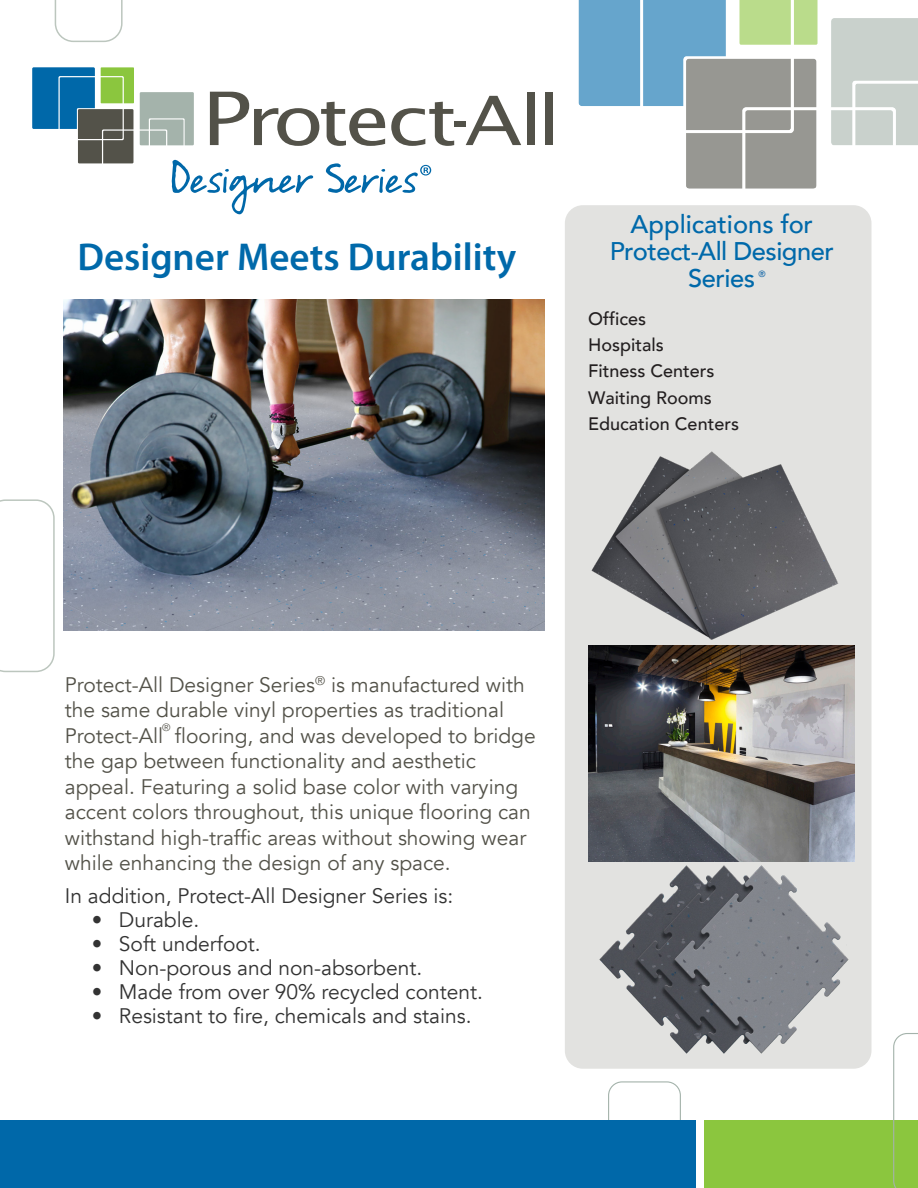
<style>
.page{position:relative;width:918px;height:1188px;background:#fff}
.page>*{position:absolute;margin:0;border:0;box-sizing:border-box;transform-origin:0 0}
.t1{font:600 39px "Myriad Pro";color:#0069aa}
.t2{font:500 25.5px/27px "Avenir";letter-spacing:-.02em;color:#0069aa;text-align:center}
.Paragraph_Style_1{font:21px/25.5px "Avenir";color:#535249}
.Paragraph_Style_1-2{font:21px "Avenir";color:#333}
.Body{font:500 18px "Avenir";color:#231f20}
.Paragraph_Style_1-3{font:10.5px "Avenir";color:#535249}
.t3{font:500 9px "Avenir";color:#1467a8}
</style>
<div class="page">
<img style="left:578px;top:0;width:340px;height:208px">
<div style="left:608px;top:1081px;width:73px;height:79px;border:1px solid #a4b3ab;border-radius:13px"></div>
<div style="left:565px;top:205px;width:306px;height:864px;background:#e2e2e0;border-radius:18px"></div>
<svg style="left:0;top:499px;width:55px;height:173px"></svg>
<img style="left:590px;top:861px;width:265px;height:193px">
<img style="left:588px;top:645px;width:267px;height:216px">
<img style="left:64px;top:300px;width:481px;height:330px">
<img style="left:591px;top:451px;width:248px;height:188px">
<svg style="left:140px;top:92px;width:54px;height:53px;background:#a9b7af"></svg>
<svg style="left:32px;top:67px;width:102px;height:96px"></svg>
<svg style="left:210px;top:92px;width:244px;height:54px"></svg>
<div style="left:454px;top:121px;width:12px;height:5px;background:#535249"></div>
<svg style="left:466px;top:96px;width:55px;height:49px"></svg>
<div style="left:527px;top:93px;width:8px;height:52px;background:#535249"></div>
<div style="left:545px;top:93px;width:8px;height:52px;background:#535249"></div>
<svg style="left:172px;top:160px;width:141px;height:54px"></svg>
<svg style="left:326px;top:163px;width:105px;height:30px"></svg>
<div style="left:704px;top:1120px;width:214px;height:68px;background:#8bc63e"></div>
<div style="left:0;top:1120px;width:695px;height:68px;background:#0068a9"></div>
<svg style="left:893px;top:1033px;width:25px;height:155px"></svg>
<svg style="left:55px;top:0;width:68px;height:42px"></svg>
<p class="t1" style="left:77px;top:232px;width:440px">Designer Meets Durability</p>
<p class="t2" style="left:610px;top:210px;width:226px">Applications for<br>Protect-All Designer<br>Series</p>
<p class="Body" style="left:588px;top:303px;width:59px">Offices</p>
<p class="Body" style="left:588px;top:329px;width:77px">Hospitals</p>
<p class="Body" style="left:588px;top:356px;width:128px">Fitness Centers</p>
<p class="Body" style="left:588px;top:382px;width:125px">Waiting Rooms</p>
<p class="Body" style="left:588px;top:408px;width:152px">Education Centers</p>
<p class="t3" style="left:758px;top:266px;width:9px">®</p>
<p class="Paragraph_Style_1" style="left:65px;top:672px;width:472px">Protect-All Designer Series<sup>®</sup> is manufactured with the same durable vinyl properties as traditional Protect-All flooring, and was developed to bridge the gap between functionality and aesthetic appeal. Featuring a solid base color with varying accent colors throughout, this unique flooring can withstand high-traffic areas without showing wear while enhancing the design of any space.</p>
<p class="Paragraph_Style_1-2" style="left:65px;top:883px;width:390px">In addition, Protect-All Designer Series is:</p>
<p class="Paragraph_Style_1-2" style="left:92px;top:907px;width:109px">• Durable.</p>
<p class="Paragraph_Style_1-2" style="left:92px;top:931px;width:170px">• Soft underfoot.</p>
<p class="Paragraph_Style_1-2" style="left:92px;top:955px;width:332px">• Non-porous and non-absorbent.</p>
<p class="Paragraph_Style_1-2" style="left:92px;top:979px;width:393px">• Made from over 90% recycled content.</p>
<p class="Paragraph_Style_1-2" style="left:92px;top:1003px;width:381px">• Resistant to fire, chemicals and stains.</p>
<p class="Paragraph_Style_1-3" style="left:162px;top:721px;width:10px">®</p>
</div>
